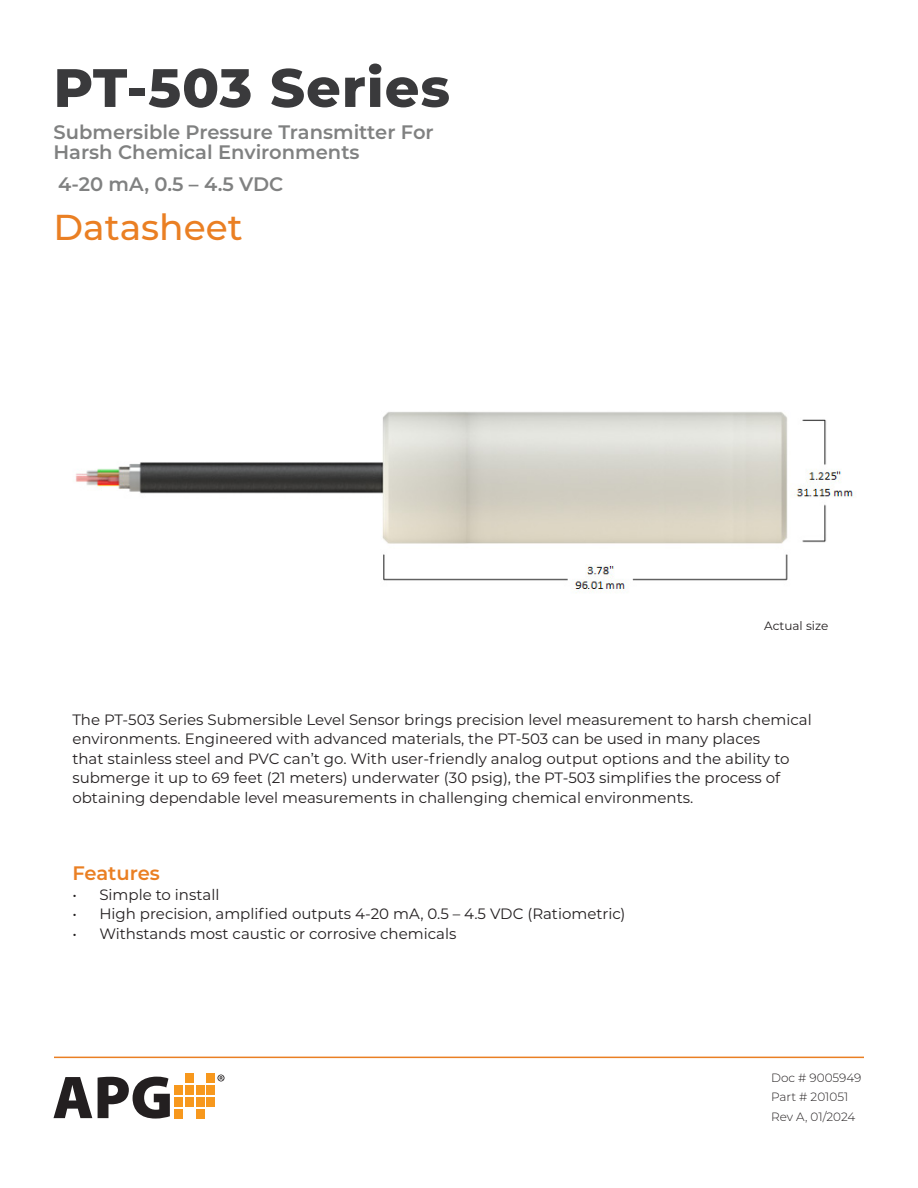
<style>
.page{position:relative;width:918px;height:1188px;background:#fff}
.page>*{position:absolute;margin:0;border:0;box-sizing:border-box;transform-origin:0 0}
.t1{font:800 54px "Montserrat";letter-spacing:.02em;color:#3a3a3c}
.t2{font:500 36px "Montserrat";color:#ea7f23}
.t3{font:600 19.5px/19.5px "Montserrat";color:#808181}
.t4{font:600 19.5px "Montserrat";color:#ea7f23}
.t5{font:15px/19.5px "Montserrat";color:#231f20}
.t6{font:300 12px/19.5px "Montserrat";color:#231f20}
.t7{font:12px "Montserrat";color:#231f20}
</style>
<div class="page">
<hr style="left:54px;top:1057px;width:810px;height:1px;background:#ea7f23">
<img style="left:75px;top:412px;width:779px;height:180px">
<div style="left:174px;top:1109px;width:9px;height:10px;background:#f7981d"></div>
<div style="left:174px;top:1097px;width:9px;height:10px;background:#f7981d"></div>
<div style="left:174px;top:1085px;width:9px;height:10px;background:#f7981d"></div>
<div style="left:185px;top:1097px;width:9px;height:10px;background:#f7981d"></div>
<div style="left:185px;top:1085px;width:9px;height:10px;background:#f7981d"></div>
<div style="left:185px;top:1073px;width:9px;height:10px;background:#f7981d"></div>
<div style="left:207px;top:1097px;width:8px;height:10px;background:#f7981d"></div>
<div style="left:207px;top:1085px;width:8px;height:10px;background:#f7981d"></div>
<div style="left:207px;top:1073px;width:8px;height:10px;background:#f7981d"></div>
<div style="left:196px;top:1109px;width:8px;height:10px;background:#f7981d"></div>
<div style="left:196px;top:1097px;width:8px;height:10px;background:#f7981d"></div>
<div style="left:196px;top:1085px;width:8px;height:10px;background:#f7981d"></div>
<svg style="left:98px;top:1077px;width:72px;height:42px"></svg>
<svg style="left:54px;top:1077px;width:38px;height:41px"></svg>
<svg style="left:217px;top:1075px;width:8px;height:6px"></svg>
<h1 class="t1" style="left:54px;top:57px;width:398px">PT-503 Series</h1>
<h3 class="t3" style="left:54px;top:124px;width:382px">Submersible Pressure Transmitter For<br>Harsh Chemical Environments</h3>
<h3 class="t3" style="left:58px;top:176px;width:227px">4-20 mA, 0.5 – 4.5 VDC</h3>
<h2 class="t2" style="left:54px;top:206px;width:191px">Datasheet</h2>
<p class="t7" style="left:764px;top:620px;width:66px">Actual size</p>
<p class="t5" style="left:72px;top:710px;width:741px">The PT-503 Series Submersible Level Sensor brings precision level measurement to harsh chemical environments. Engineered with advanced materials, the PT-503 can be used in many places<br>that stainless steel and PVC can’t go. With user-friendly analog output options and the ability to submerge it up to 69 feet (21 meters) underwater (30 psig), the PT-503 simplifies the process of obtaining dependable level measurements in challenging chemical environments.</p>
<h3 class="t4" style="left:72px;top:865px;width:89px">Features</h3>
<p class="t5" style="left:72px;top:885px;width:149px">• Simple to install</p>
<p class="t5" style="left:72px;top:905px;width:555px">• High precision, amplified outputs 4-20 mA, 0.5 – 4.5 VDC (Ratiometric)</p>
<p class="t5" style="left:72px;top:924px;width:386px">• Withstands most caustic or corrosive chemicals</p>
<p class="t6" style="left:771px;top:1068px;width:92px">Doc # 9005949<br>Part # 201051<br>Rev A, 01/2024</p>
</div>
